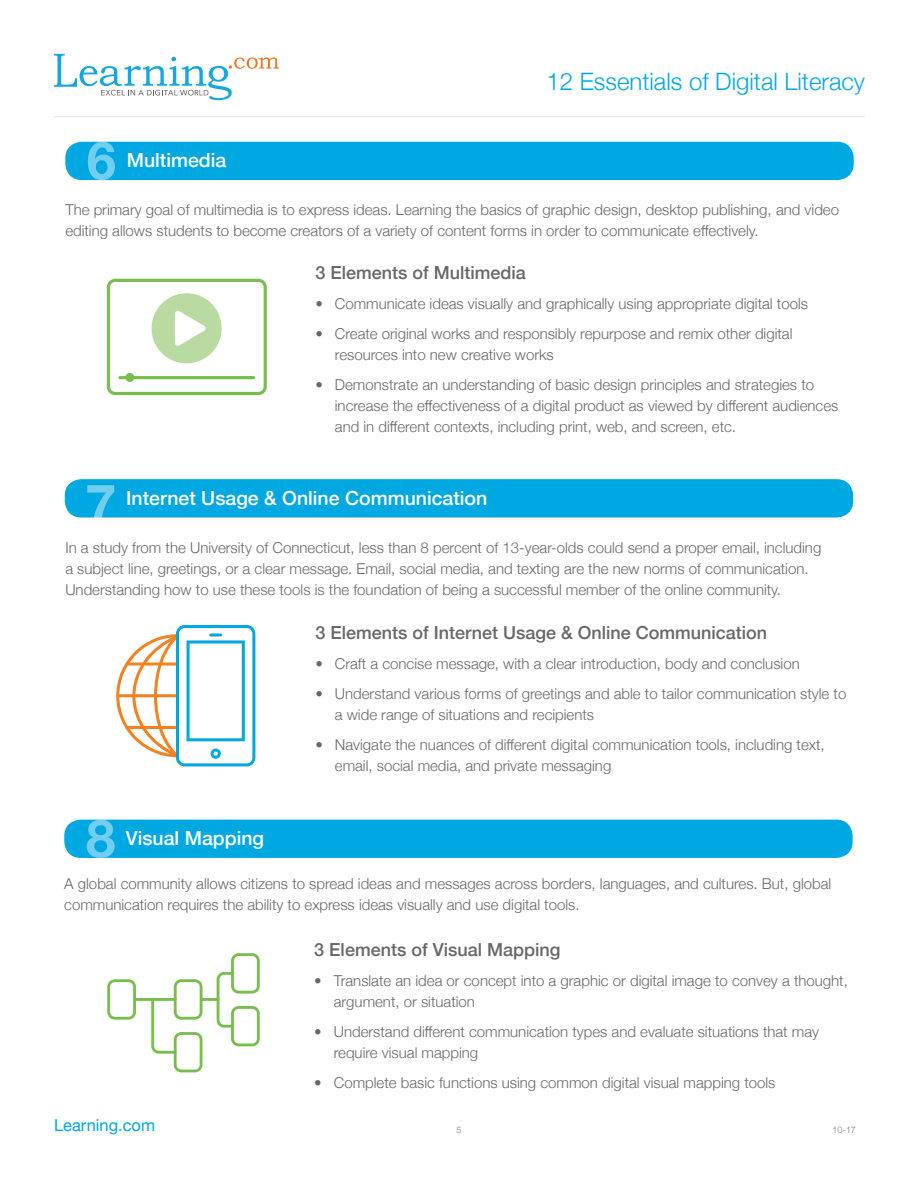
<style>
.page{position:relative;width:918px;height:1188px;background:#fff}
.page>*{position:absolute;margin:0;border:0;box-sizing:border-box;transform-origin:0 0}
.t1{font:300 24px "Helvetica Neue";color:#00a8e2}
.t2{font:500 19.5px "Helvetica Neue";color:#fff}
.t3{font:500 18px "Helvetica Neue";color:#666767}
.t4{font:16.5px "Helvetica Neue";color:#00a8e2}
.t5{font:300 15px/21px "Helvetica Neue";color:#666767}
.t6{font:300 9px "Helvetica Neue";color:#777675}
</style>
<div class="page">
<hr style="left:54px;top:116px;width:811px;height:1px;background:#e5e5e4">
<svg style="left:54px;top:54px;width:225px;height:46px"></svg>
<div style="left:65px;top:142px;width:789px;height:38px;background:#00a8e2;border-radius:16px"></div>
<svg style="left:88px;top:142px;width:27px;height:38px"></svg>
<svg style="left:107px;top:279px;width:160px;height:116px"></svg>
<hr style="left:118px;top:376px;width:137px;height:3px;background:#77be4e;border-radius:2px">
<div style="left:125px;top:373px;width:9px;height:9px;background:#77be4e;border-radius:50%"></div>
<div style="left:65px;top:479px;width:788px;height:39px;background:#00a8e2;border-radius:16px"></div>
<svg style="left:87px;top:485px;width:27px;height:33px"></svg>
<div style="left:64px;top:820px;width:789px;height:38px;background:#00a8e2;border-radius:16px"></div>
<svg style="left:87px;top:820px;width:28px;height:38px"></svg>
<svg style="left:116px;top:625px;width:139px;height:141px"></svg>
<svg style="left:209px;top:633px;width:13px;height:4px"></svg>
<svg style="left:107px;top:979px;width:29px;height:41px"></svg>
<hr style="left:133px;top:998px;width:44px;height:3px;background:#77be4e">
<hr style="left:200px;top:998px;width:19px;height:3px;background:#77be4e">
<svg style="left:151px;top:979px;width:52px;height:93px"></svg>
<svg style="left:217px;top:953px;width:43px;height:93px"></svg>
<h2 class="t2" style="left:127px;top:145px;width:101px">Multimedia</h2>
<h1 class="t1" style="left:546px;top:62px;width:320px">12 Essentials of Digital Literacy</h1>
<p class="t5" style="left:65px;top:198px;width:775px">The primary goal of multimedia is to express ideas. Learning the basics of graphic design, desktop publishing, and video editing allows students to become creators of a variety of content forms in order to communicate effectively.</p>
<p class="t3" style="left:315px;top:258px;width:212px">3 Elements of Multimedia</p>
<p class="t5" style="left:315px;top:292px;width:494px">• Communicate ideas visually and graphically using appropriate digital tools</p>
<p class="t5" style="left:335px;top:322px;width:459px;text-indent:-20px">• Create original works and responsibly repurpose and remix other digital resources into new creative works</p>
<p class="t5" style="left:335px;top:373px;width:505px;text-indent:-20px">• Demonstrate an understanding of basic design principles and strategies to increase the effectiveness of a digital product as viewed by different audiences and in different contexts, including print, web, and screen, etc.</p>
<h2 class="t2" style="left:126px;top:482px;width:363px">Internet Usage &amp; Online Communication</h2>
<p class="t5" style="left:65px;top:536px;width:758px">In a study from the University of Connecticut, less than 8 percent of 13-year-olds could send a proper email, including a subject line, greetings, or a clear message. Email, social media, and texting are the new norms of communication.<br>Understanding how to use these tools is the foundation of being a successful member of the online community.</p>
<h2 class="t2" style="left:126px;top:823px;width:140px">Visual Mapping</h2>
<p class="t3" style="left:315px;top:618px;width:453px">3 Elements of Internet Usage &amp; Online Communication</p>
<p class="t5" style="left:315px;top:652px;width:486px">• Craft a concise message, with a clear introduction, body and conclusion</p>
<p class="t5" style="left:335px;top:682px;width:513px;text-indent:-20px">• Understand various forms of greetings and able to tailor communication style to a wide range of situations and recipients</p>
<p class="t5" style="left:335px;top:733px;width:491px;text-indent:-20px">• Navigate the nuances of different digital communication tools, including text, email, social media, and private messaging</p>
<p class="t5" style="left:64px;top:872px;width:769px">A global community allows citizens to spread ideas and messages across borders, languages, and cultures. But, global communication requires the ability to express ideas visually and use digital tools.</p>
<p class="t3" style="left:314px;top:935px;width:248px">3 Elements of Visual Mapping</p>
<p class="t5" style="left:334px;top:969px;width:516px;text-indent:-20px">• Translate an idea or concept into a graphic or digital image to convey a thought, argument, or situation</p>
<p class="t5" style="left:334px;top:1020px;width:487px;text-indent:-20px">• Understand different communication types and evaluate situations that may require visual mapping</p>
<p class="t5" style="left:314px;top:1071px;width:463px">• Complete basic functions using common digital visual mapping tools</p>
<p class="t4" style="left:54px;top:1113px;width:103px">Learning.com</p>
<p class="t6" style="left:456px;top:1122px;width:7px">5</p>
<p class="t6" style="left:832px;top:1122px;width:25px">10-17</p>
</div>
